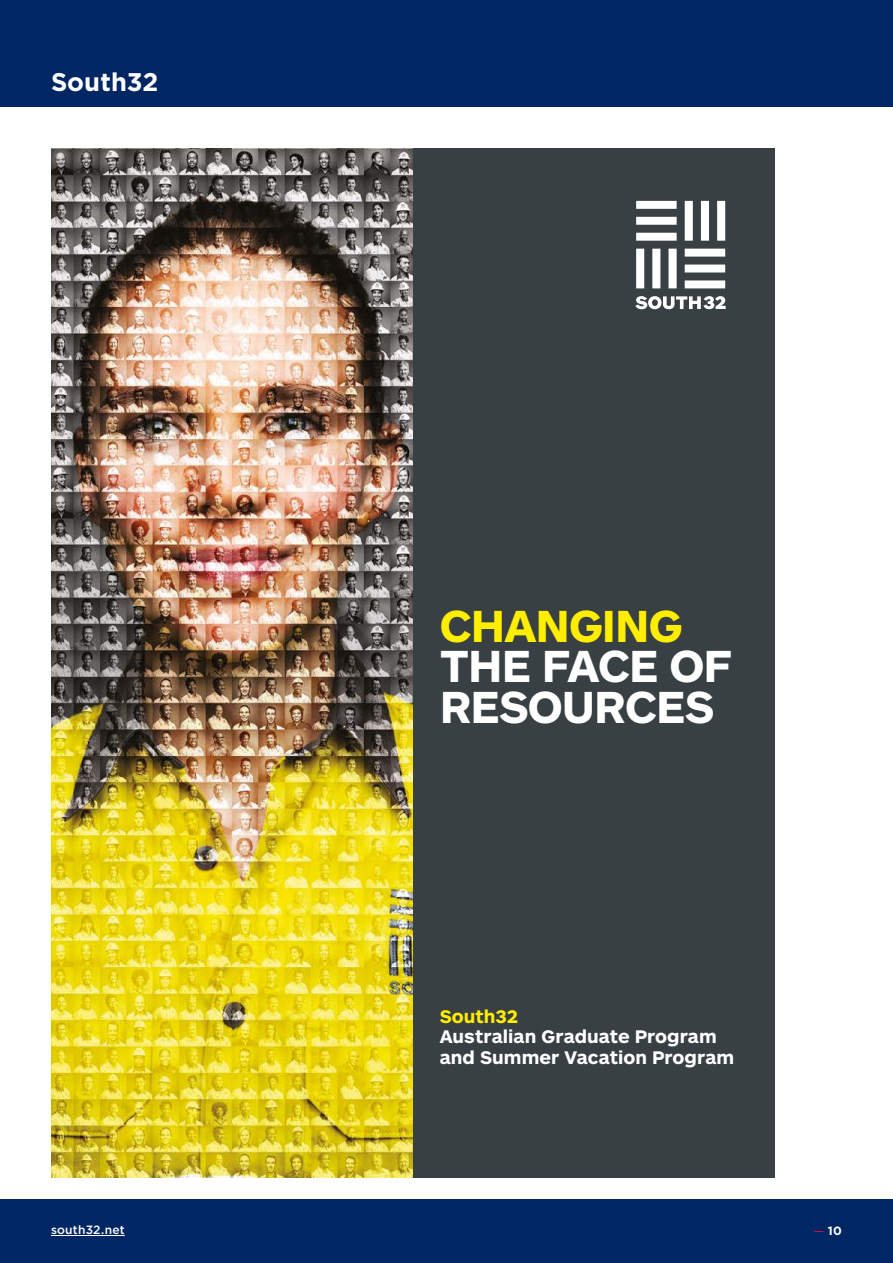
<style>
.page{position:relative;width:893px;height:1263px;background:#fff}
.page>*{position:absolute;margin:0;border:0;box-sizing:border-box;transform-origin:0 0}
.t1{font:700 46.65px/40.5px "ARS Maquette Pro";letter-spacing:-.02em;color:#fff}
.t2{font:700 46.65px "ARS Maquette Pro";letter-spacing:-.02em;color:#fe0}
.H2__span{font:700 25.5px "Gotham";color:#fff}
.t3{font:700 18.9px/20.7px "ARS Maquette Pro";letter-spacing:.005em;color:#fff}
.t4{font:700 18.9px "ARS Maquette Pro";color:#fe0}
.t5{font:500 12px "Gotham";letter-spacing:.015em;color:#fff}
.t6{font:700 12px "Gotham";color:#fff}
.s1{font-weight:400;color:#d7153a}
</style>
<div class="page">
<div style="left:0;top:1199px;width:893px;height:64px;background:#002664"></div>
<div style="left:0;top:0;width:893px;height:106px;background:#002664"></div>
<hr style="left:51px;top:1235px;width:74px;height:1px;background:#fff">
<div style="left:413px;top:149px;width:361px;height:1029px;background:#384044"></div>
<svg style="left:635px;top:201px;width:91px;height:108px"></svg>
<img style="left:51px;top:149px;width:362px;height:1029px">
<h2 class="H2__span" style="left:51px;top:65px;width:109px">South32</h2>
<h1 class="t2" style="left:440px;top:595px;width:244px">CHANGING</h1>
<h1 class="t1" style="left:440px;top:643px;width:294px">THE FACE OF<br>RESOURCES</h1>
<p class="t4" style="left:440px;top:1004px;width:80px">South32</p>
<p class="t3" style="left:440px;top:1025px;width:296px">Australian Graduate Program and Summer Vacation Program</p>
<p class="t5" style="left:51px;top:1222px;width:75px">south32.net</p>
<p class="t6" style="left:813px;top:1222px;width:30px"><span class="s1">—</span> 10</p>
</div>
